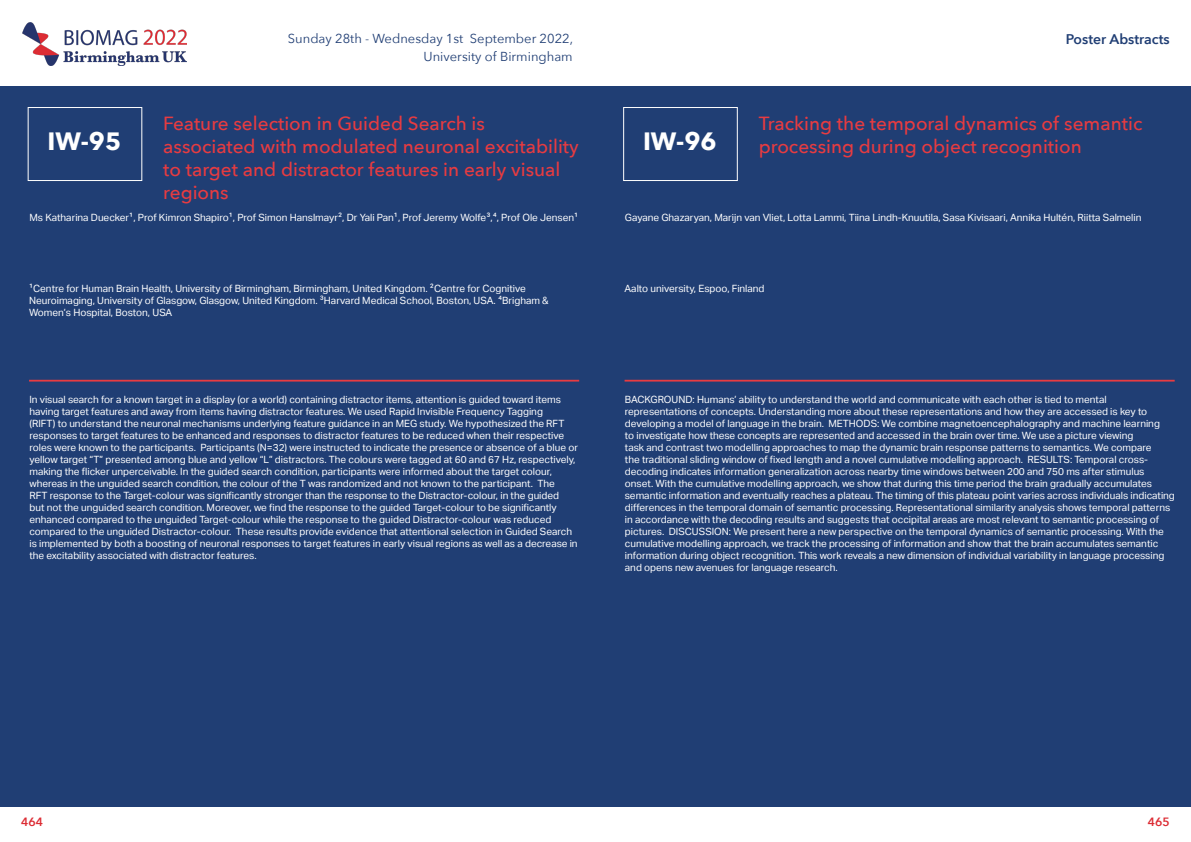
<style>
.page{position:relative;width:1191px;height:842px;background:#fff}
.page>*{position:absolute;margin:0;border:0;box-sizing:border-box;transform-origin:0 0}
.t1{font:700 25px "Avenir Next";color:#fff}
.t2{font:500 19px/22.8px "Avenir Next";color:#e73b41}
.t3{font:600 14px "Avenir Next";color:#203e74}
.t4{font:13px/18px "Avenir Next";color:#203e74;text-align:right}
.t5{font:600 12px "Avenir Next";color:#dc2c34}
.t6{font:10px/12px "Aktiv Grotesk";color:#fff}
</style>
<div class="page">
<div style="left:0;top:86px;width:595px;height:720px;background:#203e74"></div>
<div style="left:595px;top:86px;width:596px;height:720px;background:#203e74"></div>
<img style="left:23px;top:23px;width:164px;height:42px">
<div style="left:28px;top:107px;width:114px;height:74px;border:1px solid #fff"></div>
<div style="left:623px;top:107px;width:115px;height:74px;border:1px solid #fff"></div>
<hr style="left:29px;top:380px;width:550px;height:2px;background:#e73b41">
<hr style="left:624px;top:380px;width:550px;height:2px;background:#e73b41">
<p class="t1" style="left:47px;top:119px;width:75px">IW-95</p>
<h3 class="t4" style="left:288px;top:29px;width:287px">Sunday 28th - Wednesday 1st September 2022,<br>University of Birmingham</h3>
<h3 class="t3" style="left:1066px;top:27px;width:105px">Poster Abstracts</h3>
<p class="t2" style="left:163px;top:112px;width:417px">Feature selection in Guided Search is associated with modulated neuronal excitability to target and distractor features in early visual regions</p>
<p class="t1" style="left:643px;top:119px;width:75px">IW-96</p>
<p class="t2" style="left:759px;top:112px;width:385px">Tracking the temporal dynamics of semantic processing during object recognition</p>
<p class="t6" style="left:29px;top:212px;width:550px">Ms Katharina Duecker1, Prof Kimron Shapiro1, Prof Simon Hanslmayr2, Dr Yali Pan1, Prof Jeremy Wolfe3,4, Prof Ole Jensen1</p>
<p class="t6" style="left:625px;top:212px;width:518px">Gayane Ghazaryan, Marijn van Vliet, Lotta Lammi, Tiina Lindh-Knuutila, Sasa Kivisaari, Annika Hultén, Riitta Salmelin</p>
<p class="t6" style="left:29px;top:283px;width:521px">1Centre for Human Brain Health, University of Birmingham, Birmingham, United Kingdom. 2Centre for Cognitive<br>Neuroimaging, University of Glasgow, Glasgow, United Kingdom. 3Harvard Medical School, Boston, USA. 4Brigham &amp;<br>Women’s Hospital, Boston, USA</p>
<p class="t6" style="left:624px;top:283px;width:141px">Aalto university, Espoo, Finland</p>
<p class="t6" style="left:29px;top:394px;width:550px">In visual search for a known target in a display (or a world) containing distractor items, attention is guided toward items having target features and away from items having distractor features. We used Rapid Invisible Frequency Tagging<br>(RIFT) to understand the neuronal mechanisms underlying feature guidance in an MEG study. We hypothesized the RFT responses to target features to be enhanced and responses to distractor features to be reduced when their respective roles were known to the participants. Participants (N=32) were instructed to indicate the presence or absence of a blue or yellow target “T” presented among blue and yellow “L” distractors. The colours were tagged at 60 and 67 Hz, respectively, making the flicker unperceivable. In the guided search condition, participants were informed about the target colour, whereas in the unguided search condition, the colour of the T was randomized and not known to the participant. The<br>RFT response to the Target-colour was significantly stronger than the response to the Distractor-colour, in the guided<br>but not the unguided search condition. Moreover, we find the response to the guided Target-colour to be significantly enhanced compared to the unguided Target-colour while the response to the guided Distractor-colour was reduced compared to the unguided Distractor-colour. These results provide evidence that attentional selection in Guided Search is implemented by both a boosting of neuronal responses to target features in early visual regions as well as a decrease in the excitability associated with distractor features.</p>
<p class="t6" style="left:625px;top:394px;width:551px">BACKGROUND: Humans’ ability to understand the world and communicate with each other is tied to mental representations of concepts. Understanding more about these representations and how they are accessed is key to developing a model of language in the brain. METHODS: We combine magnetoencephalography and machine learning<br>to investigate how these concepts are represented and accessed in the brain over time. We use a picture viewing<br>task and contrast two modelling approaches to map the dynamic brain response patterns to semantics. We compare<br>the traditional sliding window of fixed length and a novel cumulative modelling approach. RESULTS: Temporal cross&shy;decoding indicates information generalization across nearby time windows between 200 and 750 ms after stimulus onset. With the cumulative modelling approach, we show that during this time period the brain gradually accumulates semantic information and eventually reaches a plateau. The timing of this plateau point varies across individuals indicating differences in the temporal domain of semantic processing. Representational similarity analysis shows temporal patterns in accordance with the decoding results and suggests that occipital areas are most relevant to semantic processing of pictures. DISCUSSION: We present here a new perspective on the temporal dynamics of semantic processing. With the cumulative modelling approach, we track the processing of information and show that the brain accumulates semantic information during object recognition. This work reveals a new dimension of individual variability in language processing and opens new avenues for language research.</p>
<p class="t5" style="left:21px;top:812px;width:23px">464</p>
<p class="t5" style="left:1147px;top:812px;width:23px">465</p>
</div>
